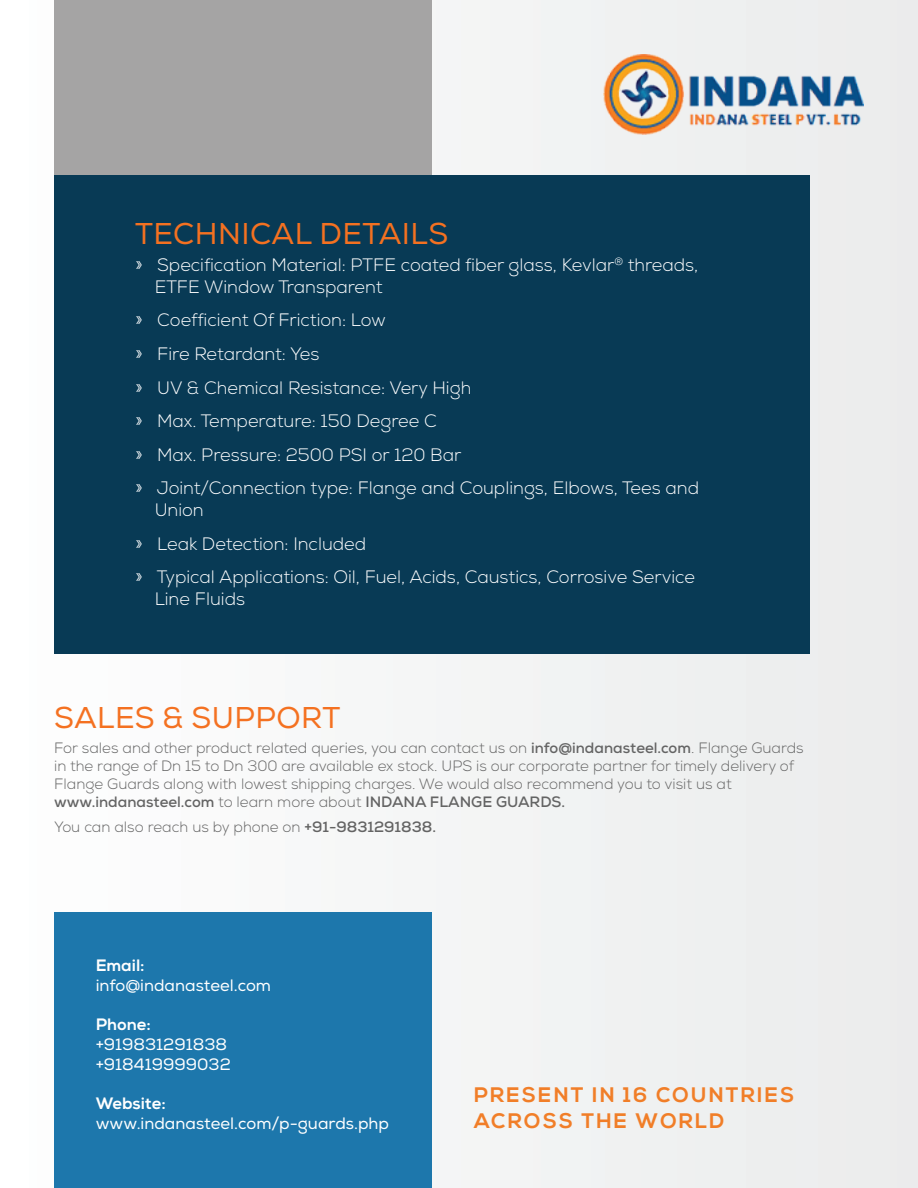
<style>
.page{position:relative;width:918px;height:1188px;background:#fff}
.page>*{position:absolute;margin:0;border:0;box-sizing:border-box;transform-origin:0 0}
.t1{font:30px "Nexa";letter-spacing:.015em;color:#f47121}
.t2{font:700 21px/25.2px "Nexa";letter-spacing:.1em;color:#f17e28}
.t3{font:300 18px/33.6px "Nexa";color:#fff}
.t4{font:16.5px/19.8px "Nexa";color:#fff}
.t5{font:800 16.5px "Nexa";color:#fff}
.t6{font:300 15px/18px "Nexa";color:#646464}
.s1{font-weight:700}
</style>
<div class="page">
<div style="left:0;top:0;width:918px;height:1188px;background:linear-gradient(to right,#fdfefe,#eaecec)"></div>
<img style="left:603px;top:54px;width:261px;height:81px">
<div style="left:54px;top:0;width:378px;height:595px;background:#a5a4a4"></div>
<div style="left:54px;top:913px;width:378px;height:275px;background:#1d77ac"></div>
<div style="left:54px;top:175px;width:756px;height:479px;background:#083a55"></div>
<h1 class="t1" style="left:135px;top:216px;width:315px">TECHNICAL DETAILS</h1>
<p class="t3" style="left:155px;top:255px;width:545px;line-height:21.6px;text-indent:-19px">» Specification Material: PTFE coated fiber glass, Kevlar<sup>®</sup> threads,<br>ETFE Window Transparent</p>
<p class="t3" style="left:135px;top:304px;width:565px">» Coefficient Of Friction: Low<br>» Fire Retardant: Yes<br>» UV &amp; Chemical Resistance: Very High<br>» Max. Temperature: 150 Degree C<br>» Max. Pressure: 2500 PSI or 120 Bar<br>» Joint/Connection type: Flange and Couplings, Elbows, Tees and</p>
<p class="t3" style="left:135px;top:493px;width:561px;text-indent:19px">Union<br>» Leak Detection: Included<br>» Typical Applications: Oil, Fuel, Acids, Caustics, Corrosive Service</p>
<p class="t3" style="left:155px;top:582px;width:92px">Line Fluids</p>
<h1 class="t1" style="left:54px;top:699px;width:288px">SALES &amp; SUPPORT</h1>
<p class="t6" style="left:54px;top:739px;width:751px">For sales and other product related queries, you can contact us on <span class="s1">info@indanasteel.com</span>. Flange Guards in the range of Dn 15 to Dn 300 are available ex stock. UPS is our corporate partner for timely delivery of Flange Guards along with lowest shipping charges. We would also recommend you to visit us at <span class="s1">www.indanasteel.com</span> to learn more about <span class="s1">INDANA FLANGE GUARDS.</span></p>
<p class="t6" style="left:54px;top:818px;width:383px">You can also reach us by phone on <span class="s1">+91-9831291838.</span></p>
<p class="t5" style="left:96px;top:955px;width:51px">Email:</p>
<p class="t4" style="left:96px;top:975px;width:177px">info@indanasteel.com</p>
<p class="t5" style="left:96px;top:1014px;width:57px">Phone:</p>
<p class="t4" style="left:96px;top:1035px;width:137px">+919831291838 +918419999032</p>
<p class="t5" style="left:96px;top:1094px;width:72px">Website:</p>
<p class="t4" style="left:96px;top:1114px;width:295px">www.indanasteel.com/p-guards.php</p>
<p class="t2" style="left:474px;top:1083px;width:322px">PRESENT IN 16 COUNTRIES<br>ACROSS THE WORLD</p>
</div>
